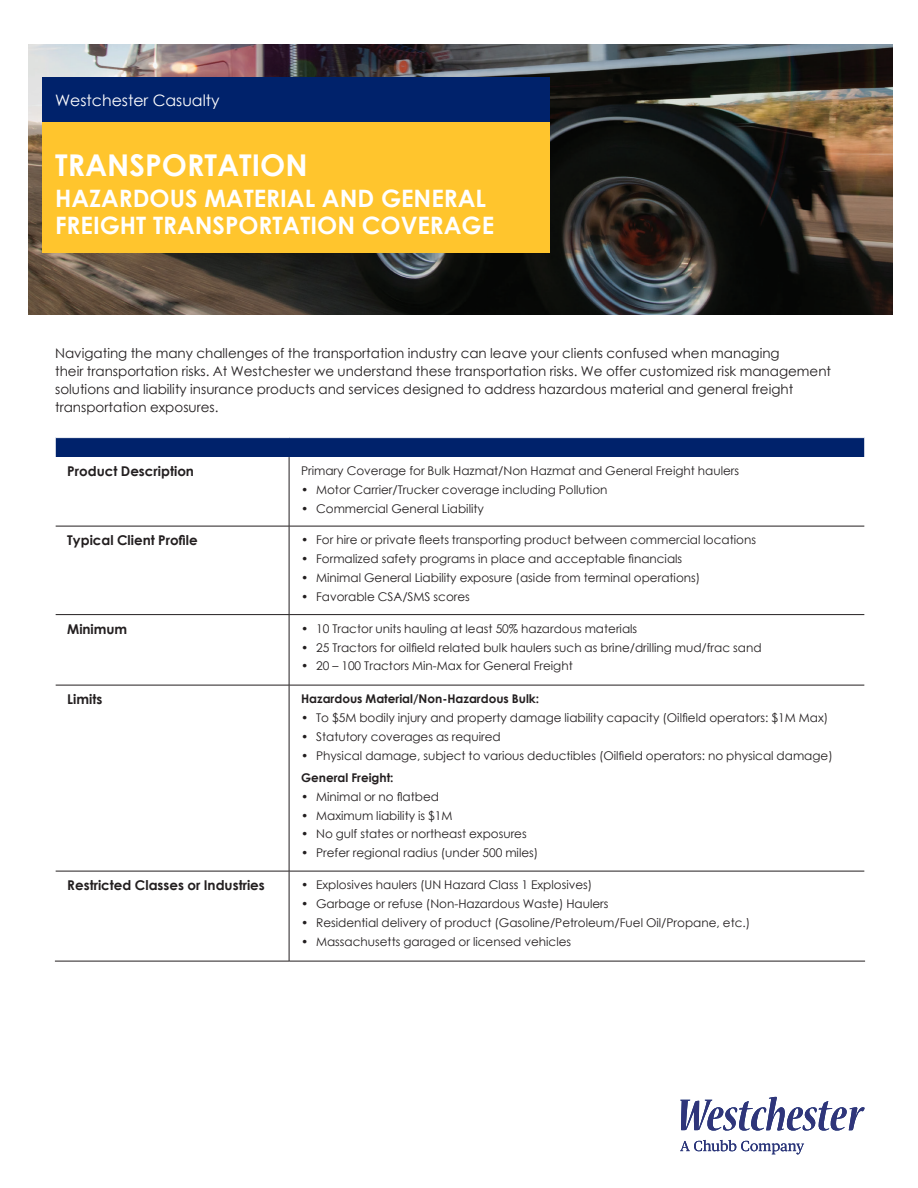
<style>
.page{position:relative;width:918px;height:1188px;background:#fff}
.page>*{position:absolute;margin:0;border:0;box-sizing:border-box;transform-origin:0 0}
.t1{font:700 30px "Century Gothic";color:#fff}
.t2{font:700 24px/27px "Century Gothic";color:#fff}
.t3{font:15.75px "Century Gothic";color:#fff}
.t4{font:13.5px/18px "Century Gothic";color:#231f20}
.t5{font:700 13.5px "Century Gothic";color:#231f20}
.t6{font:12px/22.5px "Century Gothic";color:#231f20}
.t7{font:700 12px "Century Gothic";color:#231f20}
.s1{font-weight:700}
</style>
<div class="page">
<img style="left:28px;top:44px;width:864px;height:270px">
<div style="left:42px;top:78px;width:507px;height:44px;background:#00226b"></div>
<div style="left:42px;top:122px;width:507px;height:131px;background:#ffc52d"></div>
<div style="left:55px;top:438px;width:810px;height:19px;background:#00226b"></div>
<hr style="left:289px;top:457px;width:1px;height:69px;background:#231f20">
<hr style="left:56px;top:526px;width:233px;height:1px;background:#231f20">
<hr style="left:289px;top:526px;width:575px;height:1px;background:#231f20">
<hr style="left:289px;top:526px;width:1px;height:88px;background:#231f20">
<hr style="left:56px;top:614px;width:233px;height:1px;background:#231f20">
<hr style="left:289px;top:614px;width:575px;height:1px;background:#231f20">
<hr style="left:289px;top:615px;width:1px;height:70px;background:#231f20">
<hr style="left:56px;top:685px;width:233px;height:1px;background:#231f20">
<hr style="left:289px;top:685px;width:575px;height:1px;background:#231f20">
<hr style="left:289px;top:685px;width:1px;height:186px;background:#231f20">
<hr style="left:56px;top:871px;width:233px;height:1px;background:#231f20">
<hr style="left:289px;top:871px;width:575px;height:1px;background:#231f20">
<hr style="left:289px;top:871px;width:1px;height:90px;background:#231f20">
<hr style="left:55px;top:961px;width:234px;height:1px;background:#231f20">
<hr style="left:289px;top:961px;width:576px;height:1px;background:#231f20">
<svg style="left:55px;top:438px;width:1px;height:19px"></svg>
<svg style="left:864px;top:438px;width:1px;height:19px"></svg>
<svg style="left:680px;top:1097px;width:185px;height:34px"></svg>
<svg style="left:680px;top:1140px;width:124px;height:14px"></svg>
<p class="t3" style="left:55px;top:89px;width:166px">Westchester Casualty</p>
<p class="t1" style="left:55px;top:143px;width:254px">TRANSPORTATION</p>
<p class="t2" style="left:55px;top:184px;width:441px">HAZARDOUS MATERIAL AND GENERAL<br>FREIGHT TRANSPORTATION COVERAGE</p>
<p class="t4" style="left:55px;top:344px;width:778px">Navigating the many challenges of the transportation industry can leave your clients confused when managing<br>their transportation risks. At Westchester we understand these transportation risks. We offer customized risk management solutions and liability insurance products and services designed to address hazardous material and general freight transportation exposures.</p>
<p class="t5" style="left:67px;top:461px;width:128px">Product Description</p>
<p class="t6" style="left:301px;top:460px;width:440px">Primary Coverage for Bulk Hazmat/Non Hazmat and General Freight haulers</p>
<p class="t6" style="left:301px;top:478px;width:308px">• Motor Carrier/Trucker coverage including Pollution</p>
<p class="t6" style="left:301px;top:497px;width:184px">• Commercial General Liability</p>
<p class="t5" style="left:67px;top:530px;width:132px">Typical Client Profile</p>
<p class="t6" style="left:301px;top:529px;width:456px">• For hire or private fleets transporting product between commercial locations</p>
<p class="t6" style="left:301px;top:547px;width:383px">• Formalized safety programs in place and acceptable financials</p>
<p class="t6" style="left:301px;top:566px;width:401px">• Minimal General Liability exposure (aside from terminal operations)</p>
<p class="t6" style="left:301px;top:585px;width:170px">• Favorable CSA/SMS scores</p>
<p class="t5" style="left:67px;top:619px;width:61px">Minimum</p>
<p class="t6" style="left:301px;top:617px;width:338px">• 10 Tractor units hauling at least 50% hazardous materials</p>
<p class="t6" style="left:301px;top:636px;width:462px">• 25 Tractors for oilfield related bulk haulers such as brine/drilling mud/frac sand</p>
<p class="t6" style="left:301px;top:655px;width:273px">• 20 – 100 Tractors Min-Max for General Freight</p>
<p class="t5" style="left:67px;top:689px;width:37px">Limits</p>
<p class="t7" style="left:301px;top:690px;width:240px">Hazardous Material/Non-Hazardous Bulk:</p>
<p class="t6" style="left:301px;top:706px;width:529px">• To $5M bodily injury and property damage liability capacity (Oilfield operators: $1M Max)</p>
<p class="t6" style="left:301px;top:725px;width:201px">• Statutory coverages as required</p>
<p class="t6" style="left:301px;top:744px;width:533px">• Physical damage, subject to various deductibles (Oilfield operators: no physical damage)<br><span class="s1">General Freight:</span></p>
<p class="t6" style="left:301px;top:785px;width:139px">• Minimal or no flatbed</p>
<p class="t6" style="left:301px;top:804px;width:153px">• Maximum liability is $1M</p>
<p class="t6" style="left:301px;top:823px;width:227px">• No gulf states or northeast exposures</p>
<p class="t6" style="left:301px;top:841px;width:239px">• Prefer regional radius (under 500 miles)</p>
<p class="t5" style="left:67px;top:875px;width:199px">Restricted Classes or Industries</p>
<p class="t6" style="left:301px;top:874px;width:293px">• Explosives haulers (UN Hazard Class 1 Explosives)</p>
<p class="t6" style="left:301px;top:892px;width:309px">• Garbage or refuse (Non-Hazardous Waste) Haulers</p>
<p class="t6" style="left:301px;top:911px;width:451px">• Residential delivery of product (Gasoline/Petroleum/Fuel Oil/Propane, etc.)</p>
<p class="t6" style="left:301px;top:930px;width:272px">• Massachusetts garaged or licensed vehicles</p>
</div>
